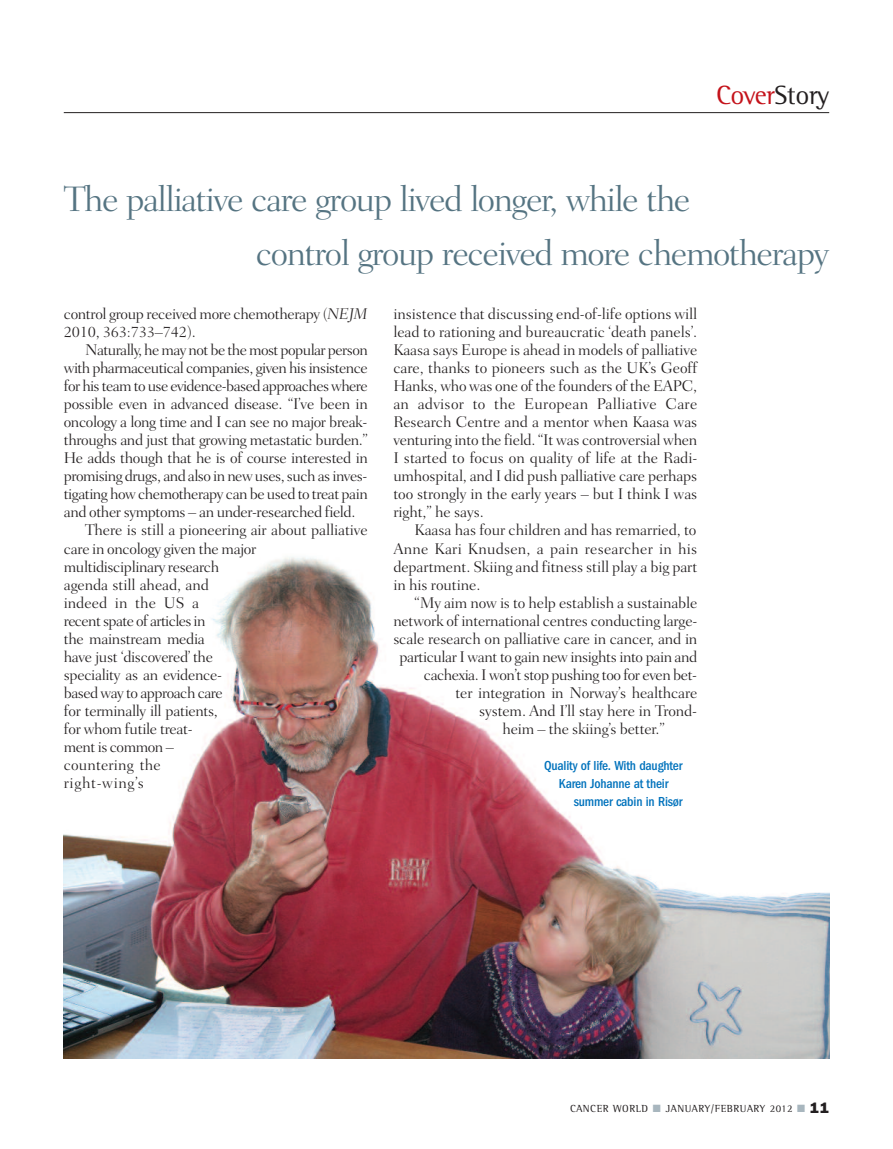
<style>
.page{position:relative;width:893px;height:1149px;background:#fff}
.page>*{position:absolute;margin:0;border:0;box-sizing:border-box;transform-origin:0 0}
.t1{font:300 36px/54px "Fairfield LH";letter-spacing:-.04em;color:#557482}
.t2{font:27px "Rotis Semi Serif";letter-spacing:-.015em;color:#c4121a}
.t3{font:300 15.75px/18px "Fairfield LH";letter-spacing:-.02em;color:#231f20;text-align:justify}
.t4{font:300 15.75px "Fairfield LH";letter-spacing:-.04em;color:#231f20}
.t5{font:300 15.75px "Fairfield LH";color:#231f20}
.t6{font:300 15.75px "Fairfield LH";letter-spacing:.01em;color:#231f20}
.t7{font:300 15.75px "Fairfield LH";letter-spacing:.04em;color:#231f20}
.t8{font:500 condensed 13.5px/18px "ITC Franklin Gothic Std";letter-spacing:-.015em;color:#0072bc;text-align:center}
.t9{font:10.5px "Rotis Semi Serif";letter-spacing:.05em;color:#231f20}
.s1{color:#231f20}
.s2{font-style:italic}
.s3{color:#a8b6be}
.s4{font-family:"Franklin Gothic";font-weight:800;font-size:15px}
</style>
<div class="page">
<img style="left:64px;top:557px;width:765px;height:500px">
<hr style="left:64px;top:112px;width:765px;height:1px;background:#231f20">
<h2 class="t2" style="left:716px;top:86px;width:115px">Cover<span class="s1">Story</span></h2>
<h1 class="t1" style="left:256px;top:175px;width:575px;text-indent:-192px">The palliative care group lived longer, while the<br>control group received more chemotherapy</h1>
<p class="t3" style="left:64px;top:306px;width:306px">control group received more chemotherapy (<span class="s2">NEJM<br></span>2010, 363:733–742).</p>
<p class="t3" style="left:85px;top:342px;width:284px">Naturally, he may not be the most popular person</p>
<p class="t3" style="left:64px;top:360px;width:306px">with pharmaceutical companies, given his insistence</p>
<p class="t4" style="left:64px;top:380px;width:306px">for his team to use evidence-based approaches where</p>
<p class="t3" style="left:64px;top:396px;width:306px">possible even in advanced disease. “I’ve been in</p>
<p class="t3" style="left:64px;top:414px;width:305px">oncology a long time and I can see no major break-</p>
<p class="t3" style="left:64px;top:432px;width:306px">throughs and just that growing metastatic burden.”</p>
<p class="t3" style="left:64px;top:450px;width:306px">He adds though that he is of course interested in</p>
<p class="t3" style="left:64px;top:468px;width:305px">promising drugs, and also in new uses, such as inves-</p>
<p class="t3" style="left:64px;top:486px;width:305px">tigating how chemotherapy can be used to treat pain</p>
<p class="t3" style="left:64px;top:504px;width:293px">and other symptoms – an under-researched field.</p>
<p class="t3" style="left:85px;top:522px;width:284px">There is still a pioneering air about palliative</p>
<p class="t3" style="left:64px;top:540px;width:194px">care in oncology given the major</p>
<p class="t3" style="left:64px;top:558px;width:157px">multidisciplinary research</p>
<p class="t3" style="left:64px;top:576px;width:147px">agenda still ahead, and</p>
<p class="t5" style="left:64px;top:596px;width:137px">indeed in the US a</p>
<p class="t4" style="left:64px;top:614px;width:143px">recent spate of articles in</p>
<p class="t3" style="left:64px;top:630px;width:142px">the mainstream media</p>
<p class="t3" style="left:64px;top:648px;width:151px">have just ‘discovered’ the</p>
<p class="t3" style="left:64px;top:666px;width:160px">speciality as an evidence-</p>
<p class="t3" style="left:64px;top:684px;width:161px">based way to approach care</p>
<p class="t3" style="left:64px;top:702px;width:156px">for terminally ill patients,</p>
<p class="t3" style="left:64px;top:720px;width:130px">for whom futile treat-</p>
<p class="t3" style="left:64px;top:738px;width:112px">ment is common –</p>
<p class="t6" style="left:64px;top:758px;width:99px">countering the</p>
<p class="t7" style="left:64px;top:776px;width:82px">right-wing’s</p>
<p class="t3" style="left:393px;top:306px;width:306px">insistence that discussing end-of-life options will lead to rationing and bureaucratic ‘death panels’.<br>Kaasa says Europe is ahead in models of palliative care, thanks to pioneers such as the UK’s Geoff Hanks, who was one of the founders of the EAPC, an advisor to the European Palliative Care Research Centre and a mentor when Kaasa was venturing into the field. “It was controversial when I started to focus on quality of life at the Radi&shy;umhospital, and I did push palliative care perhaps too strongly in the early years – but I think I was right,” he says.</p>
<p class="t3" style="left:393px;top:522px;width:306px;text-indent:21px">Kaasa has four children and has remarried, to Anne Kari Knudsen, a pain researcher in his department. Skiing and fitness still play a big part in his routine.</p>
<p class="t3" style="left:415px;top:594px;width:284px">“My aim now is to help establish a sustainable</p>
<p class="t3" style="left:393px;top:612px;width:306px">network of international centres conducting large-</p>
<p class="t3" style="left:393px;top:630px;width:306px">scale research on palliative care in cancer, and in</p>
<p class="t3" style="left:399px;top:648px;width:299px">particular I want to gain new insights into pain and</p>
<p class="t3" style="left:424px;top:666px;width:275px">cachexia. I won’t stop pushing too for even bet-</p>
<p class="t3" style="left:455px;top:684px;width:243px">ter integration in Norway’s healthcare</p>
<p class="t3" style="left:479px;top:702px;width:219px">system. And I’ll stay here in Trond-</p>
<p class="t3" style="left:502px;top:720px;width:164px">heim – the skiing’s better.”</p>
<p class="t8" style="left:544px;top:757px;width:140px">Quality of life. With daughter<br>Karen Johanne at their</p>
<p class="t8" style="left:574px;top:793px;width:110px">summer cabin in Risør</p>
<p class="t9" style="left:570px;top:1104px;width:261px">CANCER WORLD <span class="s3">■</span> JANUARY/FEBRUARY 2012 <span class="s3">■</span> <span class="s4">11</span></p>
</div>
